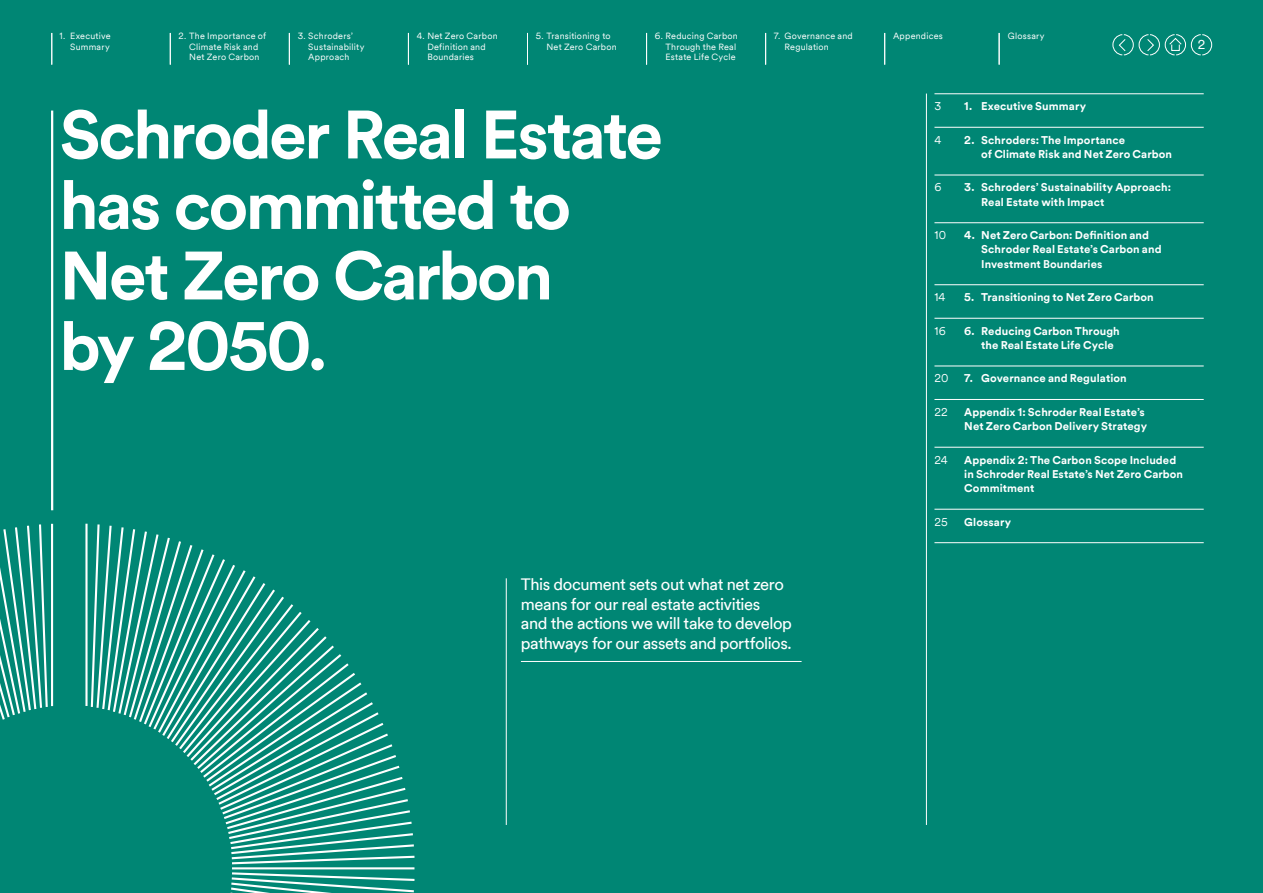
<style>
.page{position:relative;width:1263px;height:893px;background:#008674}
.page>*{position:absolute;margin:0;border:0;box-sizing:border-box;transform-origin:0 0}
.HeroHeadingWhite{font:700 67.5px/70.5px "Schroders Circular TT";letter-spacing:-.04em;color:#fff}
.IntroParagraphLevel1{font:16.5px/19.5px "Schroders Circular TT";letter-spacing:-.03em;color:#fff}
.Folio{font:12.75px "Schroders Circular TT";color:#fff}
.ContentsTableLevel1{font:700 11.25px/14.2px "Schroders Circular TT";letter-spacing:.01em;color:#fff}
.ContentsTableLevel1-2{font:11.25px "Schroders Circular TT";letter-spacing:.005em;color:#fff}
.t1{font:9px/10.5px "Schroders Circular TT";letter-spacing:.025em;color:#fff}
</style>
<div class="page">
<svg style="left:1112px;top:34px;width:100px;height:21px"></svg>
<hr style="left:51px;top:111px;width:2px;height:399px;background:#fff">
<svg style="left:0;top:523px;width:415px;height:370px"></svg>
<hr style="left:506px;top:578px;width:1px;height:247px;background:#fff">
<hr style="left:926px;top:94px;width:1px;height:731px;background:#fff">
<hr style="left:521px;top:661px;width:280px;height:1px;background:#fff">
<hr style="left:934px;top:94px;width:270px;height:1px;background:#fff">
<hr style="left:934px;top:127px;width:270px;height:1px;background:#fff">
<hr style="left:934px;top:175px;width:270px;height:1px;background:#fff">
<hr style="left:934px;top:222px;width:270px;height:1px;background:#fff">
<hr style="left:934px;top:284px;width:270px;height:1px;background:#fff">
<hr style="left:934px;top:318px;width:270px;height:1px;background:#fff">
<hr style="left:934px;top:366px;width:270px;height:1px;background:#fff">
<hr style="left:934px;top:399px;width:270px;height:1px;background:#fff">
<hr style="left:934px;top:447px;width:270px;height:1px;background:#fff">
<hr style="left:934px;top:509px;width:270px;height:1px;background:#fff">
<hr style="left:934px;top:542px;width:270px;height:1px;background:#fff">
<hr style="left:170px;top:33px;width:1px;height:32px;background:#fff">
<hr style="left:52px;top:33px;width:1px;height:32px;background:#fff">
<hr style="left:289px;top:33px;width:1px;height:32px;background:#fff">
<hr style="left:408px;top:33px;width:1px;height:32px;background:#fff">
<hr style="left:527px;top:33px;width:1px;height:32px;background:#fff">
<hr style="left:646px;top:33px;width:1px;height:32px;background:#fff">
<hr style="left:765px;top:33px;width:1px;height:32px;background:#fff">
<hr style="left:884px;top:33px;width:1px;height:32px;background:#fff">
<hr style="left:999px;top:33px;width:1px;height:32px;background:#fff">
<p class="t1" style="left:60px;top:31px;width:53px;text-align:right">1. Executive<br>Summary</p>
<p class="t1" style="left:179px;top:31px;width:89px;text-align:center">2. The Importance of<br>Climate Risk and<br>Net Zero Carbon</p>
<p class="t1" style="left:308px;top:31px;width:58px;text-indent:-11px">3. Schroders’<br>Sustainability<br>Approach</p>
<p class="t1" style="left:427px;top:31px;width:72px;text-indent:-11px">4. Net Zero Carbon<br>Definition and<br>Boundaries</p>
<p class="t1" style="left:546px;top:31px;width:72px;text-indent:-11px">5. Transitioning to<br>Net Zero Carbon</p>
<p class="t1" style="left:665px;top:31px;width:74px;text-indent:-11px">6. Reducing Carbon<br>Through the Real<br>Estate Life Cycle</p>
<p class="t1" style="left:784px;top:31px;width:70px;text-indent:-11px">7. Governance and<br>Regulation</p>
<p class="t1" style="left:893px;top:31px;width:51px">Appendices</p>
<p class="t1" style="left:1008px;top:31px;width:38px">Glossary</p>
<h2 class="HeroHeadingWhite" style="left:60px;top:97px;width:605px">Schroder Real Estate has committed to<br>Net Zero Carbon<br>by 2050.</h2>
<p class="ContentsTableLevel1-2" style="left:934px;top:99px;width:8px">3</p>
<p class="ContentsTableLevel1" style="left:964px;top:99px;width:123px">1. Executive Summary</p>
<p class="ContentsTableLevel1-2" style="left:934px;top:132px;width:8px">4</p>
<p class="ContentsTableLevel1" style="left:981px;top:132px;width:192px;text-indent:-17px">2. Schroders: The Importance<br>of Climate Risk and Net Zero Carbon</p>
<p class="ContentsTableLevel1-2" style="left:934px;top:180px;width:9px">6</p>
<p class="ContentsTableLevel1" style="left:981px;top:180px;width:191px;text-indent:-17px">3. Schroders’ Sustainability Approach:<br>Real Estate with Impact</p>
<p class="ContentsTableLevel1-2" style="left:934px;top:228px;width:13px">10</p>
<p class="ContentsTableLevel1" style="left:981px;top:228px;width:182px;text-indent:-17px">4. Net Zero Carbon: Definition and<br>Schroder Real Estate’s Carbon and<br>Investment Boundaries</p>
<p class="ContentsTableLevel1-2" style="left:934px;top:290px;width:13px">14</p>
<p class="ContentsTableLevel1" style="left:964px;top:290px;width:191px">5. Transitioning to Net Zero Carbon</p>
<p class="ContentsTableLevel1-2" style="left:934px;top:323px;width:13px">16</p>
<p class="ContentsTableLevel1" style="left:981px;top:323px;width:140px;text-indent:-17px">6. Reducing Carbon Through the Real Estate Life Cycle</p>
<p class="ContentsTableLevel1-2" style="left:934px;top:371px;width:15px">20</p>
<p class="ContentsTableLevel1" style="left:964px;top:371px;width:164px">7. Governance and Regulation</p>
<p class="ContentsTableLevel1-2" style="left:934px;top:404px;width:15px">22</p>
<p class="ContentsTableLevel1" style="left:964px;top:404px;width:184px">Appendix 1: Schroder Real Estate’s<br>Net Zero Carbon Delivery Strategy</p>
<p class="ContentsTableLevel1-2" style="left:934px;top:452px;width:15px">24</p>
<p class="ContentsTableLevel1" style="left:964px;top:452px;width:220px">Appendix 2: The Carbon Scope Included in Schroder Real Estate’s Net Zero Carbon<br>Commitment</p>
<p class="ContentsTableLevel1-2" style="left:934px;top:514px;width:15px">25</p>
<p class="ContentsTableLevel1" style="left:964px;top:514px;width:48px">Glossary</p>
<p class="Folio" style="left:1198px;top:36px;width:9px">2</p>
<h2 class="IntroParagraphLevel1" style="left:521px;top:574px;width:272px">This document sets out what net zero means for our real estate activities<br>and the actions we will take to develop pathways for our assets and portfolios.</h2>
</div>
